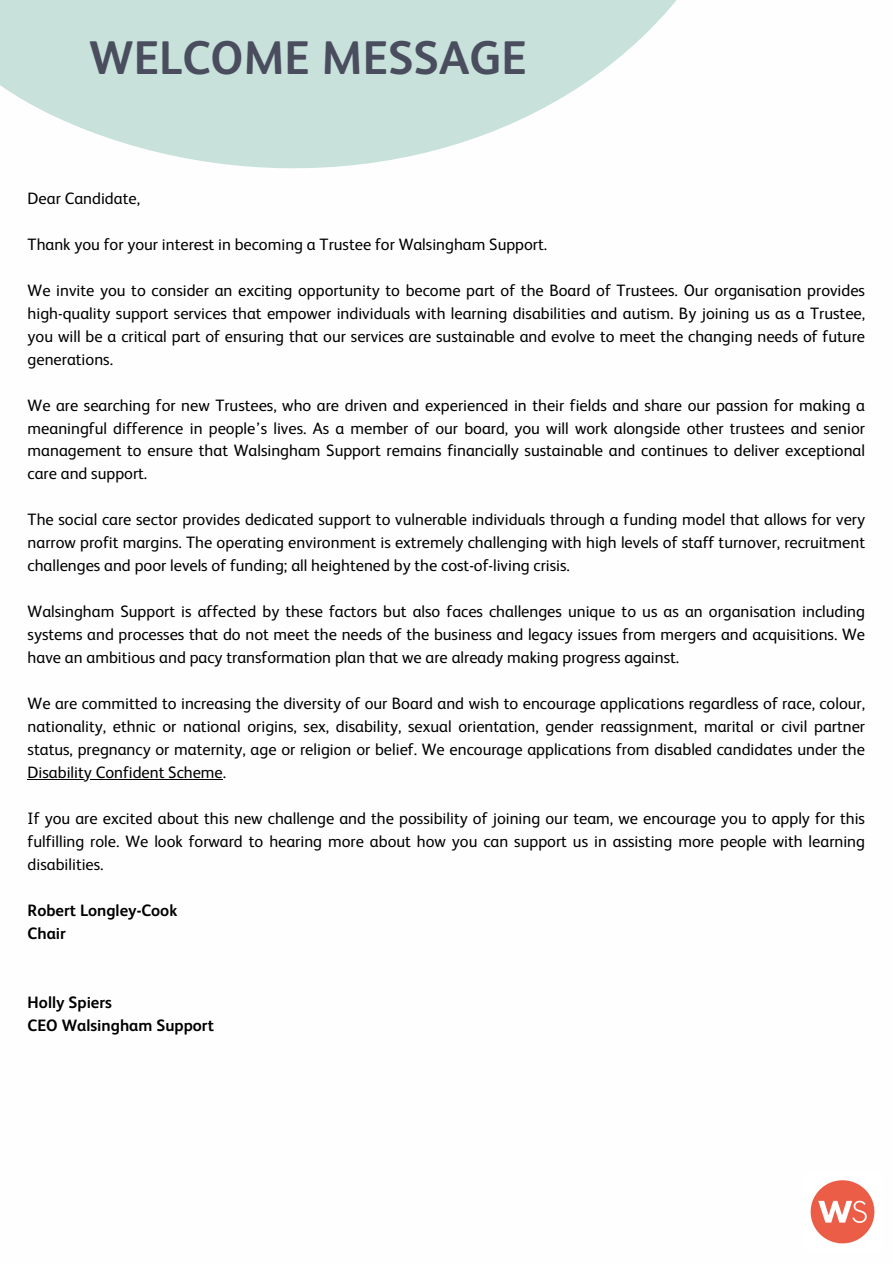
<style>
.page{position:relative;width:893px;height:1264px;background:#fff}
.page>*{position:absolute;margin:0;border:0;box-sizing:border-box;transform-origin:0 0}
.t1{font:700 47.25px "FS Albert";color:#494d5d}
.t2{font:16.5px/23px "FS Albert";color:#000;text-align:justify}
.t3{font:700 16.5px "FS Albert";color:#000}
</style>
<div class="page">
<img style="left:810px;top:1180px;width:65px;height:64px">
<svg style="left:0;top:0;width:677px;height:169px;fill:#c8e1db"></svg>
<hr style="left:28px;top:779px;width:195px;height:1px;background:#000">
<p class="t1" style="left:89px;top:37px;width:439px">WELCOME MESSAGE</p>
<p class="t2" style="left:28px;top:188px;width:114px">Dear Candidate,</p>
<p class="t2" style="left:28px;top:234px;width:521px">Thank you for your interest in becoming a Trustee for Walsingham Support.</p>
<p class="t2" style="left:28px;top:280px;width:838px">We invite you to consider an exciting opportunity to become part of the Board of Trustees. Our organisation provides high-quality support services that empower individuals with learning disabilities and autism. By joining us as a Trustee, you will be a critical part of ensuring that our services are sustainable and evolve to meet the changing needs of future generations.</p>
<p class="t2" style="left:28px;top:394px;width:838px">We are searching for new Trustees, who are driven and experienced in their fields and share our passion for making a meaningful difference in people’s lives. As a member of our board, you will work alongside other trustees and senior management to ensure that Walsingham Support remains financially sustainable and continues to deliver exceptional care and support.</p>
<p class="t2" style="left:28px;top:509px;width:838px">The social care sector provides dedicated support to vulnerable individuals through a funding model that allows for very narrow profit margins. The operating environment is extremely challenging with high levels of staff turnover, recruitment challenges and poor levels of funding; all heightened by the cost-of-living crisis.</p>
<p class="t2" style="left:28px;top:601px;width:838px">Walsingham Support is affected by these factors but also faces challenges unique to us as an organisation including systems and processes that do not meet the needs of the business and legacy issues from mergers and acquisitions. We have an ambitious and pacy transformation plan that we are already making progress against.</p>
<p class="t2" style="left:28px;top:693px;width:838px">We are committed to increasing the diversity of our Board and wish to encourage applications regardless of race, colour, nationality, ethnic or national origins, sex, disability, sexual orientation, gender reassignment, marital or civil partner status, pregnancy or maternity, age or religion or belief. We encourage applications from disabled candidates under the Disability Confident Scheme.</p>
<p class="t2" style="left:28px;top:808px;width:838px">If you are excited about this new challenge and the possibility of joining our team, we encourage you to apply for this fulfilling role. We look forward to hearing more about how you can support us in assisting more people with learning disabilities.</p>
<p class="t3" style="left:28px;top:903px;width:151px">Robert Longley-Cook</p>
<p class="t3" style="left:28px;top:926px;width:40px">Chair</p>
<p class="t3" style="left:28px;top:995px;width:86px">Holly Spiers</p>
<p class="t3" style="left:28px;top:1017px;width:188px">CEO Walsingham Support</p>
</div>
